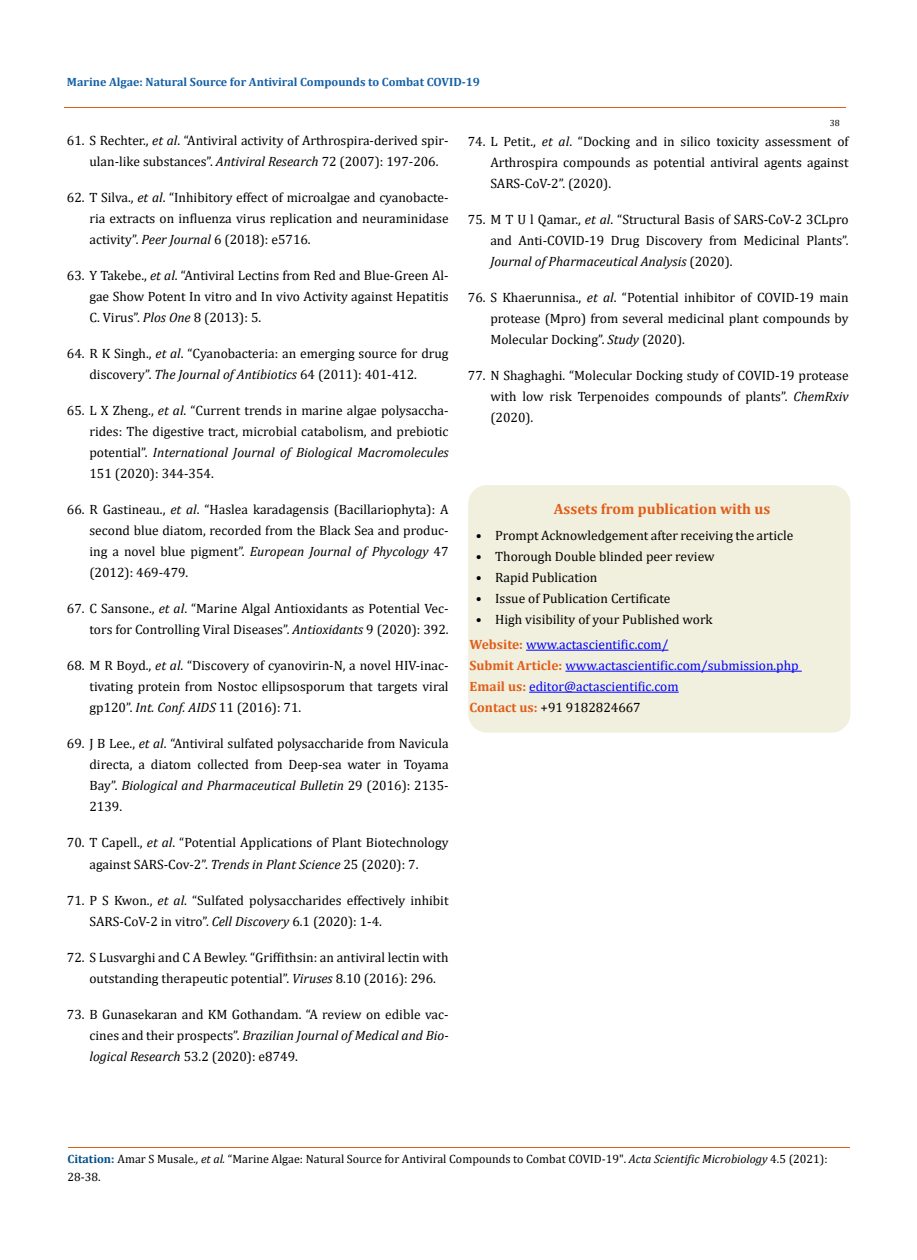
<style>
.page{position:relative;width:917px;height:1260px;background:#fff}
.page>*{position:absolute;margin:0;border:0;box-sizing:border-box;transform-origin:0 0}
.t1{font:700 15px "Cambria";color:#e05d1a}
.t2{font:13.5px/21px "Cambria";color:#000;text-align:justify}
.t3{font:13.5px/21px "Cambria";color:#00f}
.t4{font:12px/18px "Cambria";color:#000}
.t5{font:700 12px "Cambria";color:#1560a6}
.t6{font:9px "Cambria";color:#000}
.s1{font-style:italic}
.s2{font-weight:700;color:#e05d1a}
.s3{color:#000}
.s4{font-weight:700;color:#035089}
</style>
<div class="page">
<hr style="left:64px;top:108px;width:781px;height:1px;background:#e05d1a">
<hr style="left:68px;top:1148px;width:781px;height:1px;background:#e05d1a">
<div style="left:469px;top:486px;width:380px;height:246px;background:#f1f0de;border-radius:18px"></div>
<div style="left:468px;top:485px;width:382px;height:248px;border:2px solid #f1f0de;border-radius:18px"></div>
<hr style="left:526px;top:650px;width:142px;height:1px;background:#00f">
<hr style="left:565px;top:671px;width:236px;height:1px;background:#00f">
<hr style="left:529px;top:692px;width:149px;height:1px;background:#00f">
<p class="t5" style="left:67px;top:73px;width:414px">Marine Algae: Natural Source for Antiviral Compounds to Combat COVID-19</p>
<p class="t6" style="left:829px;top:118px;width:11px">38</p>
<p class="t2" style="left:89px;top:130px;width:360px;text-indent:-23px">61. S Rechter., <span class="s1">et al</span>. “Antiviral activity of Arthrospira-derived spir&shy;ulan-like substances”. <span class="s1">Antiviral Research</span> 72 (2007): 197-206.</p>
<p class="t2" style="left:89px;top:187px;width:360px;text-indent:-23px">62. T Silva., <span class="s1">et al</span>. “Inhibitory effect of microalgae and cyanobacte&shy;ria extracts on influenza virus replication and neuraminidase activity”. <span class="s1">Peer Journal</span> 6 (2018): e5716.</p>
<p class="t2" style="left:89px;top:265px;width:360px;text-indent:-23px">63. Y Takebe., <span class="s1">et al</span>. “Antiviral Lectins from Red and Blue-Green Al&shy;gae Show Potent In vitro and In vivo Activity against Hepatitis C. Virus”. <span class="s1">Plos One</span> 8 (2013): 5.</p>
<p class="t2" style="left:89px;top:343px;width:360px;text-indent:-23px">64. R K Singh., <span class="s1">et al</span>. “Cyanobacteria: an emerging source for drug discovery”. <span class="s1">The Journal of Antibiotics</span> 64 (2011): 401-412.</p>
<p class="t2" style="left:89px;top:400px;width:360px;text-indent:-23px">65. L X Zheng., <span class="s1">et al</span>. “Current trends in marine algae polysaccha&shy;rides: The digestive tract, microbial catabolism, and prebiotic potential”. <span class="s1">International Journal of Biological Macromolecules </span>151 (2020): 344-354.</p>
<p class="t2" style="left:89px;top:499px;width:360px;text-indent:-23px">66. R Gastineau., <span class="s1">et al</span>. “Haslea karadagensis (Bacillariophyta): A second blue diatom, recorded from the Black Sea and produc&shy;ing a novel blue pigment”. <span class="s1">European Journal of Phycology</span> 47 (2012): 469-479.</p>
<p class="t2" style="left:67px;top:598px;width:383px;text-align:right">67. C Sansone., <span class="s1">et al</span>. “Marine Algal Antioxidants as Potential Vec&shy;tors for Controlling Viral Diseases”. <span class="s1">Antioxidants</span> 9 (2020): 392.</p>
<p class="t2" style="left:89px;top:655px;width:360px;text-indent:-23px">68. M R Boyd., <span class="s1">et al</span>. “Discovery of cyanovirin-N, a novel HIV-inac&shy;tivating protein from Nostoc ellipsosporum that targets viral gp120”. <span class="s1">Int. Conf. AIDS</span> 11 (2016): 71.</p>
<p class="t2" style="left:89px;top:733px;width:360px;text-indent:-23px">69. J B Lee., <span class="s1">et al</span>. “Antiviral sulfated polysaccharide from Navicula directa, a diatom collected from Deep-sea water in Toyama Bay”. <span class="s1">Biological and Pharmaceutical Bulletin</span> 29 (2016): 2135- 2139.</p>
<p class="t2" style="left:67px;top:832px;width:383px;text-align:center">70. T Capell., <span class="s1">et al</span>. “Potential Applications of Plant Biotechnology against SARS-Cov-2”. <span class="s1">Trends in Plant Science</span> 25 (2020): 7.</p>
<p class="t2" style="left:89px;top:889px;width:360px;text-indent:-23px">71. P S Kwon., <span class="s1">et al</span>. “Sulfated polysaccharides effectively inhibit<br>SARS-CoV-2 in vitro”. <span class="s1">Cell Discovery</span> 6.1 (2020): 1-4.</p>
<p class="t2" style="left:89px;top:946px;width:360px;text-indent:-23px">72. S Lusvarghi and C A Bewley. “Griffithsin: an antiviral lectin with outstanding therapeutic potential”. <span class="s1">Viruses</span> 8.10 (2016): 296.</p>
<p class="t2" style="left:89px;top:1003px;width:360px;text-indent:-23px">73. B Gunasekaran and KM Gothandam. “A review on edible vac&shy;cines and their prospects”. <span class="s1">Brazilian Journal of Medical and Bio&shy;logical Research</span> 53.2 (2020): e8749.</p>
<p class="t2" style="left:490px;top:130px;width:360px;text-indent:-23px">74. L Petit., <span class="s1">et al</span>. “Docking and in silico toxicity assessment of Arthrospira compounds as potential antiviral agents against SARS-CoV-2”. (2020).</p>
<p class="t2" style="left:490px;top:208px;width:360px;text-indent:-23px">75. M T U l Qamar., <span class="s1">et al</span>. “Structural Basis of SARS-CoV-2 3CLpro and Anti-COVID-19 Drug Discovery from Medicinal Plants”.<br><span class="s1">Journal of Pharmaceutical Analysis</span> (2020).</p>
<p class="t2" style="left:490px;top:286px;width:360px;text-indent:-23px">76. S Khaerunnisa., <span class="s1">et al</span>. “Potential inhibitor of COVID-19 main protease (Mpro) from several medicinal plant compounds by Molecular Docking”. <span class="s1">Study</span> (2020).</p>
<p class="t2" style="left:490px;top:364px;width:360px;text-indent:-23px">77. N Shaghaghi. “Molecular Docking study of COVID-19 protease with low risk Terpenoides compounds of plants”. <span class="s1">ChemRxiv </span>(2020).</p>
<p class="t1" style="left:553px;top:498px;width:218px">Assets from publication with us</p>
<p class="t2" style="left:476px;top:525px;width:319px">• Prompt Acknowledgement after receiving the article</p>
<p class="t2" style="left:476px;top:546px;width:240px">• Thorough Double blinded peer review</p>
<p class="t2" style="left:476px;top:567px;width:123px">• Rapid Publication</p>
<p class="t2" style="left:476px;top:588px;width:196px">• Issue of Publication Certificate</p>
<p class="t2" style="left:476px;top:609px;width:238px">• High visibility of your Published work</p>
<p class="t3" style="left:469px;top:634px;width:330px"><span class="s2">Website:</span> www.actascientific.com/<br><span class="s2">Submit Article:</span> www.actascientific.com/submission.php <span class="s2">Email us:</span> editor@actascientific.com<br><span class="s2">Contact us:</span> <span class="s3">+91 9182824667</span></p>
<p class="t4" style="left:68px;top:1150px;width:761px"><span class="s4">Citation:</span> Amar S Musale<span class="s1">., et al.</span> “Marine Algae: Natural Source for Antiviral Compounds to Combat COVID-19". <span class="s1">Acta Scientific Microbiology</span> 4.5 (2021):<br>28-38.</p>
</div>
